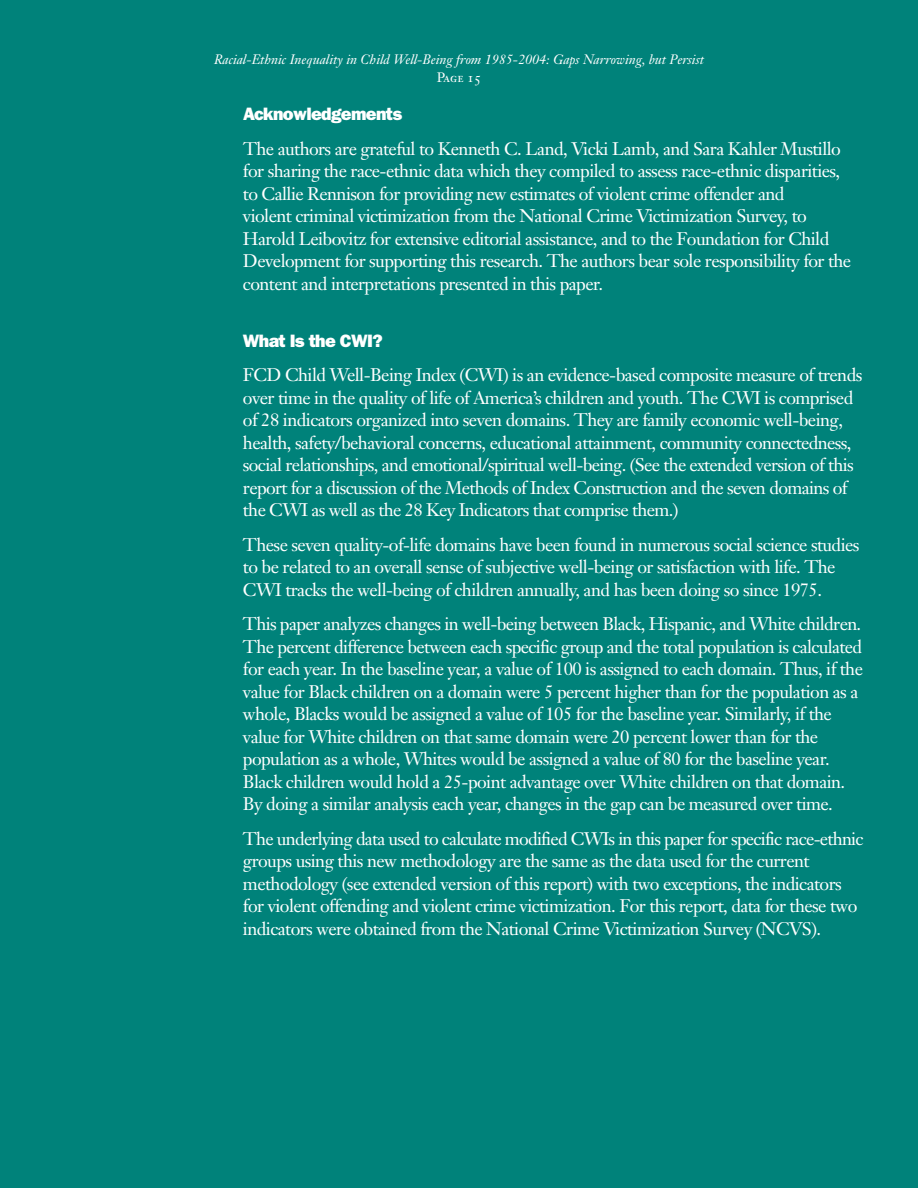
<style>
.page{position:relative;width:918px;height:1188px;background:#00827a}
.page>*{position:absolute;margin:0;border:0;box-sizing:border-box;transform-origin:0 0}
.t1{font:18px/22.5px "Janson Text";letter-spacing:-.03em;color:#fff}
.t2{font:800 18px "Franklin Gothic";letter-spacing:-.035em;color:#fff}
.t3{font:italic 13.5px "Janson Text";color:#fff}
.t4{font:13.5px "Janson Text Roman SC";color:#fff}
</style>
<div class="page">
<p class="t3" style="left:214px;top:54px;width:491px">Racial-Ethnic Inequality in Child Well-Being from 1985-2004: Gaps Narrowing, but Persist</p>
<p class="t4" style="left:437px;top:72px;width:46px">Page 15</p>
<p class="t2" style="left:243px;top:104px;width:161px">Acknowledgements</p>
<p class="t1" style="left:243px;top:139px;width:610px">The authors are grateful to Kenneth C. Land, Vicki Lamb, and Sara Kahler Mustillo for sharing the race-ethnic data which they compiled to assess race-ethnic disparities, to Callie Rennison for providing new estimates of violent crime offender and<br>violent criminal victimization from the National Crime Victimization Survey, to Harold Leibovitz for extensive editorial assistance, and to the Foundation for Child Development for supporting this research. The authors bear sole responsibility for the content and interpretations presented in this paper.</p>
<p class="t2" style="left:243px;top:330px;width:141px">What Is the CWI?</p>
<p class="t1" style="left:243px;top:366px;width:621px">FCD Child Well-Being Index (CWI) is an evidence-based composite measure of trends over time in the quality of life of America’s children and youth. The CWI is comprised of 28 indicators organized into seven domains. They are family economic well-being, health, safety/behavioral concerns, educational attainment, community connectedness, social relationships, and emotional/spiritual well-being. (See the extended version of this report for a discussion of the Methods of Index Construction and the seven domains of the CWI as well as the 28 Key Indicators that comprise them.)</p>
<p class="t1" style="left:243px;top:535px;width:618px">These seven quality-of-life domains have been found in numerous social science studies to be related to an overall sense of subjective well-being or satisfaction with life. The<br>CWI tracks the well-being of children annually, and has been doing so since 1975.</p>
<p class="t1" style="left:243px;top:615px;width:622px">This paper analyzes changes in well-being between Black, Hispanic, and White children.<br>The percent difference between each specific group and the total population is calculated for each year. In the baseline year, a value of 100 is assigned to each domain. Thus, if the value for Black children on a domain were 5 percent higher than for the population as a whole, Blacks would be assigned a value of 105 for the baseline year. Similarly, if the value for White children on that same domain were 20 percent lower than for the population as a whole, Whites would be assigned a value of 80 for the baseline year.<br>Black children would hold a 25-point advantage over White children on that domain.<br>By doing a similar analysis each year, changes in the gap can be measured over time.</p>
<p class="t1" style="left:243px;top:829px;width:622px">The underlying data used to calculate modified CWIs in this paper for specific race-ethnic groups using this new methodology are the same as the data used for the current methodology (see extended version of this report) with two exceptions, the indicators for violent offending and violent crime victimization. For this report, data for these two indicators were obtained from the National Crime Victimization Survey (NCVS).</p>
</div>
